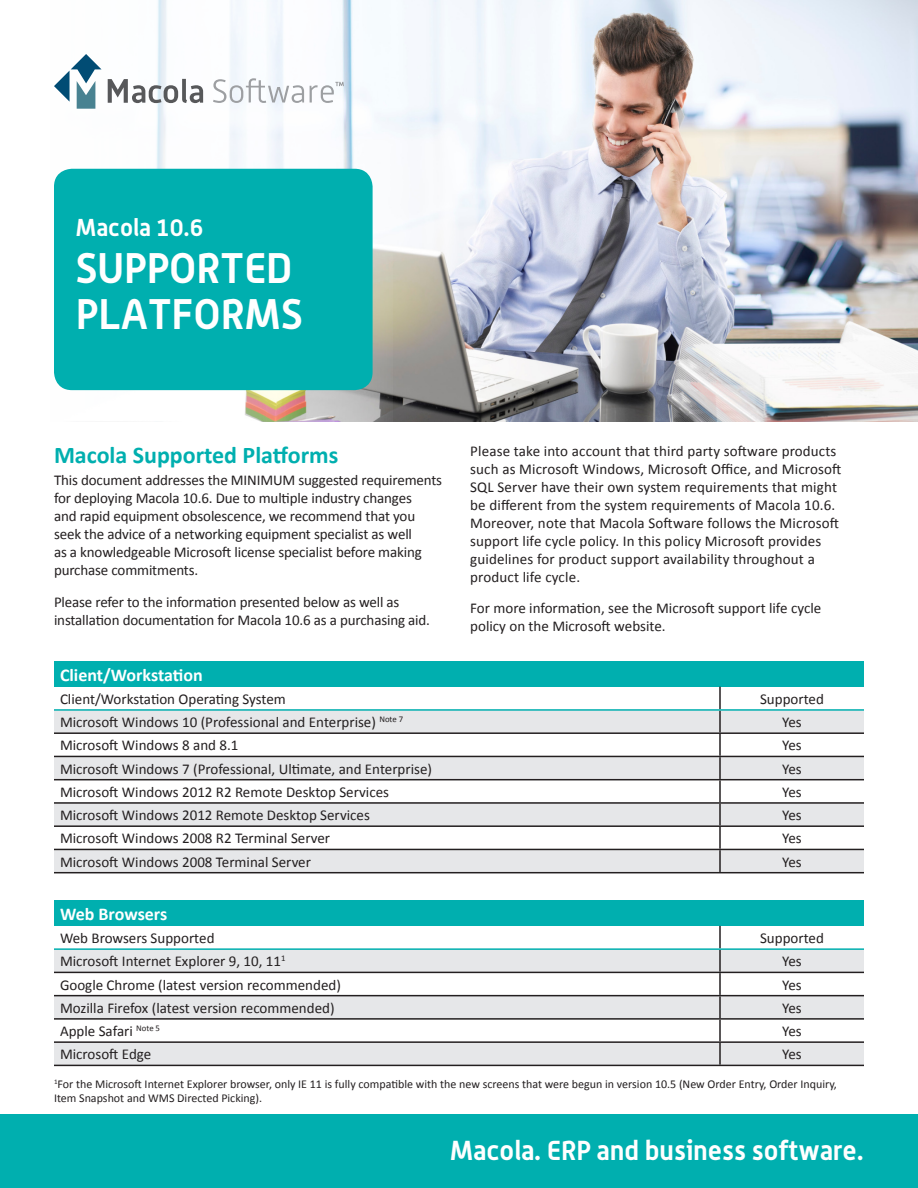
<style>
.page{position:relative;width:918px;height:1188px;background:#fff}
.page>*{position:absolute;margin:0;border:0;box-sizing:border-box;transform-origin:0 0}
.t1{font:700 42px "Alwyn OT";color:#fff}
.t2{font:700 27px "Alwyn OT";color:#fff}
.Heading_2{font:700 24px "Calibri";color:#00afaf}
.t3{font:700 24px "Alwyn OT";color:#fff}
.table_heading{font:700 18px "Calibri";color:#fff}
.Body_copy{font:15px/18px "Calibri";color:#231f20}
.Body_copy-2{font:12px/14.4px "Calibri";color:#231f20}
</style>
<div class="page">
<img style="left:392px;top:0;width:526px;height:421px">
<svg style="left:54px;top:0;width:338px;height:421px"></svg>
<div style="left:54px;top:169px;width:319px;height:221px;background:#00afaf;border-radius:18px"></div>
<div style="left:0;top:1114px;width:918px;height:74px;background:#00afaf"></div>
<svg style="left:54px;top:54px;width:48px;height:55px"></svg>
<svg style="left:108px;top:79px;width:95px;height:24px"></svg>
<svg style="left:213px;top:78px;width:91px;height:25px"></svg>
<svg style="left:310px;top:82px;width:34px;height:21px"></svg>
<div style="left:54px;top:661px;width:810px;height:26px;background:#00afaf"></div>
<svg style="left:54px;top:711px;width:810px;height:161px;fill:#e6e7e9"></svg>
<hr style="left:719px;top:687px;width:2px;height:22px;background:#231f20">
<hr style="left:719px;top:711px;width:2px;height:21px;background:#231f20">
<hr style="left:54px;top:732px;width:666px;height:2px;background:#231f20">
<hr style="left:720px;top:732px;width:144px;height:2px;background:#231f20">
<hr style="left:719px;top:734px;width:2px;height:22px;background:#231f20">
<hr style="left:54px;top:756px;width:666px;height:1px;background:#231f20">
<hr style="left:720px;top:756px;width:144px;height:1px;background:#231f20">
<hr style="left:719px;top:757px;width:2px;height:22px;background:#231f20">
<hr style="left:54px;top:779px;width:666px;height:1px;background:#231f20">
<hr style="left:720px;top:779px;width:144px;height:1px;background:#231f20">
<hr style="left:719px;top:780px;width:2px;height:22px;background:#231f20">
<hr style="left:54px;top:802px;width:666px;height:2px;background:#231f20">
<hr style="left:720px;top:802px;width:144px;height:2px;background:#231f20">
<hr style="left:719px;top:804px;width:2px;height:21px;background:#231f20">
<hr style="left:54px;top:825px;width:666px;height:2px;background:#231f20">
<hr style="left:720px;top:825px;width:144px;height:2px;background:#231f20">
<hr style="left:719px;top:827px;width:2px;height:22px;background:#231f20">
<hr style="left:54px;top:849px;width:666px;height:1px;background:#231f20">
<hr style="left:720px;top:849px;width:144px;height:1px;background:#231f20">
<hr style="left:719px;top:850px;width:2px;height:22px;background:#231f20">
<hr style="left:54px;top:872px;width:666px;height:1px;background:#231f20">
<hr style="left:720px;top:872px;width:144px;height:1px;background:#231f20">
<hr style="left:54px;top:709px;width:666px;height:2px;background:#00afaf">
<hr style="left:720px;top:709px;width:144px;height:2px;background:#00afaf">
<div style="left:54px;top:900px;width:810px;height:26px;background:#00afaf"></div>
<svg style="left:54px;top:950px;width:810px;height:115px;fill:#e6e7e9"></svg>
<hr style="left:719px;top:926px;width:2px;height:22px;background:#231f20">
<hr style="left:719px;top:950px;width:2px;height:22px;background:#231f20">
<hr style="left:54px;top:972px;width:666px;height:1px;background:#231f20">
<hr style="left:720px;top:972px;width:144px;height:1px;background:#231f20">
<hr style="left:719px;top:973px;width:2px;height:22px;background:#231f20">
<hr style="left:54px;top:995px;width:666px;height:1px;background:#231f20">
<hr style="left:720px;top:995px;width:144px;height:1px;background:#231f20">
<hr style="left:719px;top:996px;width:2px;height:22px;background:#231f20">
<hr style="left:54px;top:1018px;width:666px;height:2px;background:#231f20">
<hr style="left:720px;top:1018px;width:144px;height:2px;background:#231f20">
<hr style="left:719px;top:1020px;width:2px;height:21px;background:#231f20">
<hr style="left:54px;top:1041px;width:666px;height:2px;background:#231f20">
<hr style="left:720px;top:1041px;width:144px;height:2px;background:#231f20">
<hr style="left:719px;top:1043px;width:2px;height:22px;background:#231f20">
<hr style="left:54px;top:1065px;width:666px;height:1px;background:#231f20">
<hr style="left:720px;top:1065px;width:144px;height:1px;background:#231f20">
<hr style="left:54px;top:948px;width:666px;height:2px;background:#00afaf">
<hr style="left:720px;top:948px;width:144px;height:2px;background:#00afaf">
<p class="t3" style="left:76px;top:213px;width:129px">Macola 10.6</p>
<p class="t1" style="left:76px;top:242px;width:218px">SUPPORTED</p>
<p class="t1" style="left:76px;top:288px;width:228px">PLATFORMS</p>
<p class="Heading_2" style="left:54px;top:439px;width:286px">Macola Supported Platforms</p>
<p class="Body_copy" style="left:54px;top:471px;width:390px">This document addresses the MINIMUM suggested requirements for deploying Macola 10.6. Due to multiple industry changes<br>and rapid equipment obsolescence, we recommend that you seek the advice of a networking equipment specialist as well<br>as a knowledgeable Microsoft license specialist before making purchase commitments.</p>
<p class="Body_copy" style="left:54px;top:593px;width:378px">Please refer to the information presented below as well as installation documentation for Macola 10.6 as a purchasing aid.</p>
<p class="Body_copy" style="left:470px;top:442px;width:373px">Please take into account that third party software products such as Microsoft Windows, Microsoft Office, and Microsoft SQL Server have their own system requirements that might be different from the system requirements of Macola 10.6.<br>Moreover, note that Macola Software follows the Microsoft support life cycle policy. In this policy Microsoft provides guidelines for product support availability throughout a product life cycle.</p>
<p class="Body_copy" style="left:470px;top:599px;width:352px">For more information, see the Microsoft support life cycle policy on the Microsoft website.</p>
<p class="table_heading" style="left:60px;top:663px;width:144px">Client/Workstation</p>
<p class="Body_copy" style="left:60px;top:690px;width:227px">Client/Workstation Operating System</p>
<p class="Body_copy" style="left:760px;top:690px;width:65px">Supported</p>
<p class="Body_copy" style="left:60px;top:713px;width:345px">Microsoft Windows 10 (Professional and Enterprise) <sup>Note</sup> <sup>7</sup></p>
<p class="Body_copy" style="left:782px;top:713px;width:21px">Yes</p>
<p class="Body_copy" style="left:60px;top:737px;width:180px">Microsoft Windows 8 and 8.1</p>
<p class="Body_copy" style="left:782px;top:737px;width:21px">Yes</p>
<p class="Body_copy" style="left:60px;top:760px;width:374px">Microsoft Windows 7 (Professional, Ultimate, and Enterprise)</p>
<p class="Body_copy" style="left:782px;top:760px;width:21px">Yes</p>
<p class="Body_copy" style="left:60px;top:783px;width:331px">Microsoft Windows 2012 R2 Remote Desktop Services</p>
<p class="Body_copy" style="left:782px;top:783px;width:21px">Yes</p>
<p class="Body_copy" style="left:60px;top:806px;width:311px">Microsoft Windows 2012 Remote Desktop Services</p>
<p class="Body_copy" style="left:782px;top:806px;width:21px">Yes</p>
<p class="Body_copy" style="left:60px;top:830px;width:272px">Microsoft Windows 2008 R2 Terminal Server</p>
<p class="Body_copy" style="left:782px;top:830px;width:21px">Yes</p>
<p class="Body_copy" style="left:60px;top:853px;width:253px">Microsoft Windows 2008 Terminal Server</p>
<p class="Body_copy" style="left:782px;top:853px;width:21px">Yes</p>
<p class="table_heading" style="left:60px;top:902px;width:109px">Web Browsers</p>
<p class="Body_copy" style="left:60px;top:929px;width:156px">Web Browsers Supported</p>
<p class="Body_copy" style="left:760px;top:929px;width:65px">Supported</p>
<p class="Body_copy" style="left:60px;top:952px;width:227px">Microsoft Internet Explorer 9, 10, 11<sup>1</sup></p>
<p class="Body_copy" style="left:782px;top:952px;width:21px">Yes</p>
<p class="Body_copy" style="left:60px;top:976px;width:282px">Google Chrome (latest version recommended)</p>
<p class="Body_copy" style="left:782px;top:976px;width:21px">Yes</p>
<p class="Body_copy" style="left:60px;top:999px;width:276px">Mozilla Firefox (latest version recommended)</p>
<p class="Body_copy" style="left:782px;top:999px;width:21px">Yes</p>
<p class="Body_copy" style="left:60px;top:1022px;width:102px">Apple Safari <sup>Note</sup> <sup>5</sup></p>
<p class="Body_copy" style="left:782px;top:1022px;width:21px">Yes</p>
<p class="Body_copy" style="left:60px;top:1045px;width:93px">Microsoft Edge</p>
<p class="Body_copy" style="left:782px;top:1045px;width:21px">Yes</p>
<p class="Body_copy-2" style="left:54px;top:1076px;width:784px"><sup>1</sup>For the Microsoft Internet Explorer browser, only IE 11 is fully compatible with the new screens that were begun in version 10.5 (New Order Entry, Order Inquiry,<br>Item Snapshot and WMS Directed Picking).</p>
<h2 class="t2" style="left:450px;top:1134px;width:415px">Macola. ERP and business software.</h2>
</div>
